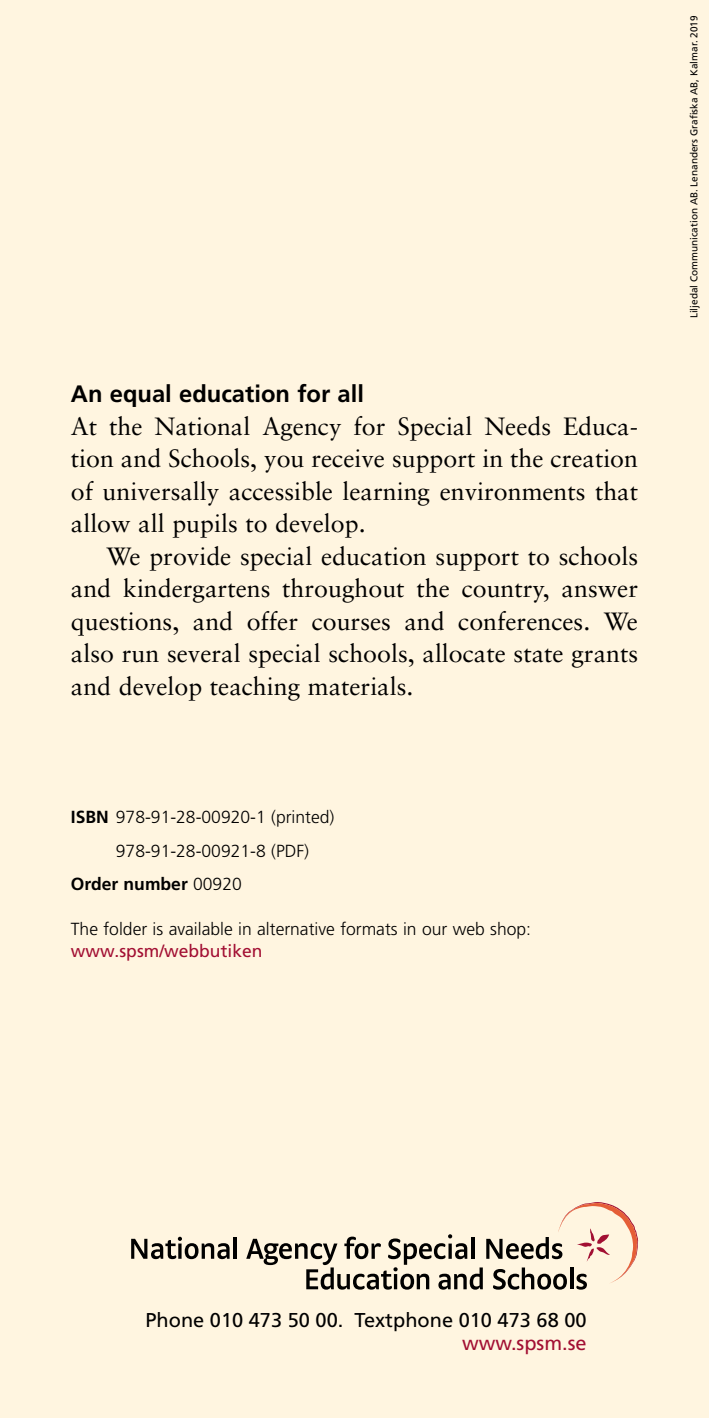
<style>
.page{position:relative;width:709px;height:1418px;background:#fff}
.page>*{position:absolute;margin:0;border:0;box-sizing:border-box;transform-origin:0 0}
.t1{font:25px/32.5px "Sabon";color:#000;text-align:justify}
.t2{font:700 23.75px "Frutiger LT Std";color:#000}
.t3{font:20px "Frutiger";color:#000}
.t4{font:20px "Frutiger";color:#a20f33}
.t5{font:300 17.5px "Frutiger";color:#000}
.t6{font:17.5px "Frutiger LT Std";color:#a20f33}
.t7{font:700 17.5px "Frutiger";color:#000}
.t8{font:10px "Frutiger";color:#000}
.s1{font-family:"Frutiger LT Std";font-weight:700}
.s2{font-weight:300}
</style>
<div class="page">
<div style="left:0;top:0;width:709px;height:1417px;background:#fff5e0"></div>
<svg style="left:131px;top:1236px;width:98px;height:23px"></svg>
<hr style="left:234px;top:1236px;width:3px;height:22px;background:#000">
<svg style="left:246px;top:1202px;width:392px;height:87px"></svg>
<p class="t2" style="left:71px;top:380px;width:295px">An equal education for all</p>
<p class="t1" style="left:71px;top:409px;width:568px">At the National Agency for Special Needs Educa&shy;tion and Schools, you receive support in the creation of universally accessible learning environments that allow all pupils to develop.</p>
<p class="t1" style="left:71px;top:539px;width:568px;text-indent:35px">We provide special education support to schools and kindergartens throughout the country, answer questions, and offer courses and conferences. We also run several special schools, allocate state grants and develop teaching materials.</p>
<p class="t5" style="left:71px;top:807px;width:265px"><span class="s1">ISBN</span> 978-91-28-00920-1 (printed)</p>
<p class="t5" style="left:116px;top:840px;width:195px">978-91-28-00921-8 (PDF)</p>
<p class="t7" style="left:71px;top:873px;width:172px">Order number <span class="s2">00920</span></p>
<p class="t5" style="left:71px;top:919px;width:461px">The folder is available in alternative formats in our web shop:</p>
<p class="t6" style="left:71px;top:941px;width:193px">www.spsm/webbutiken</p>
<p class="t8" style="left:688px;top:318px;width:304px;rotate:-90deg">Liljedal Communication AB. Lenanders Grafiska AB, Kalmar. 2019</p>
<p class="t3" style="left:145px;top:1307px;width:442px">Phone 010 473 50 00. Textphone 010 473 68 00</p>
<p class="t4" style="left:462px;top:1331px;width:126px">www.spsm.se</p>
</div>
